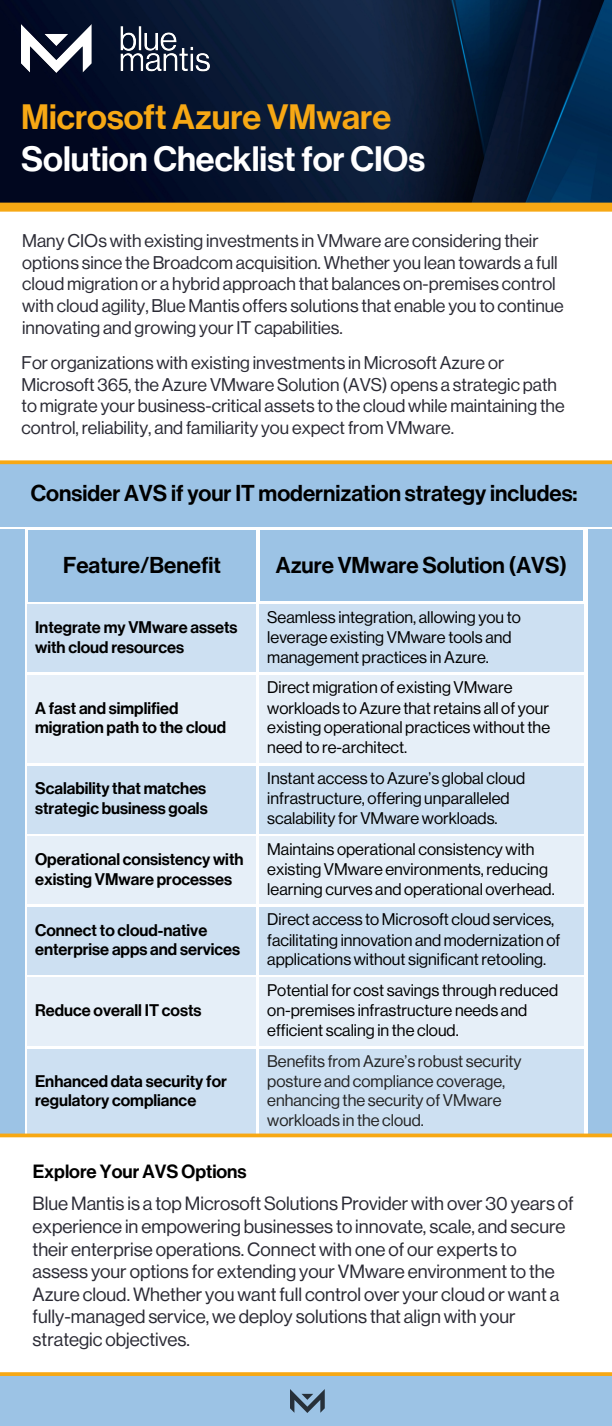
<style>
.page{position:relative;width:612px;height:1426px;background:#fff}
.page>*{position:absolute;margin:0;border:0;box-sizing:border-box;transform-origin:0 0}
.t1{font:34.5px "Neue Haas Display Mediu";color:#fff}
.t2{font:34.5px "Neue Haas Display Mediu";color:#f7a814}
.t3{font:22.5px "Neue Haas Display Mediu";color:#000}
.t4{font:18.8px/22.5px "Neue Haas Display";color:#2b2b35}
.t5{font:18.8px "Neue Haas Display Mediu";color:#000}
.t6{font:18px/21.8px "Neue Haas Display";color:#2b2b35}
.t7{font:16.5px/19.9px "Neue Haas Display";color:#000}
.t8{font:16.5px/20.2px "Neue Haas Display Mediu";color:#000}
.t9{font:16.5px/19.8px "Neue Haas Display";color:#242424}
</style>
<div class="page">
<div style="left:0;top:1374px;width:612px;height:51px;background:#9cc3e5"></div>
<div style="left:0;top:463px;width:612px;height:63px;background:#9cc3e5"></div>
<img style="left:0;top:0;width:612px;height:202px">
<div style="left:260px;top:530px;width:323px;height:72px;background:#9cc3e5"></div>
<svg style="left:27px;top:604px;width:1px;height:67px"></svg>
<svg style="left:259px;top:604px;width:1px;height:67px"></svg>
<hr style="left:260px;top:601px;width:327px;height:3px;background:#fff">
<svg style="left:27px;top:675px;width:1px;height:87px"></svg>
<svg style="left:27px;top:671px;width:233px;height:1px"></svg>
<svg style="left:259px;top:675px;width:1px;height:87px"></svg>
<svg style="left:260px;top:671px;width:324px;height:1px"></svg>
<svg style="left:27px;top:766px;width:1px;height:66px"></svg>
<svg style="left:27px;top:762px;width:233px;height:1px"></svg>
<svg style="left:259px;top:766px;width:1px;height:66px"></svg>
<svg style="left:260px;top:762px;width:324px;height:1px"></svg>
<svg style="left:27px;top:836px;width:1px;height:67px"></svg>
<svg style="left:27px;top:832px;width:233px;height:2px"></svg>
<svg style="left:259px;top:836px;width:1px;height:67px"></svg>
<svg style="left:260px;top:832px;width:324px;height:2px"></svg>
<svg style="left:27px;top:907px;width:1px;height:67px"></svg>
<svg style="left:27px;top:903px;width:233px;height:1px"></svg>
<svg style="left:259px;top:907px;width:1px;height:67px"></svg>
<svg style="left:260px;top:903px;width:324px;height:1px"></svg>
<svg style="left:27px;top:977px;width:1px;height:68px"></svg>
<svg style="left:259px;top:977px;width:1px;height:68px"></svg>
<svg style="left:27px;top:1049px;width:1px;height:84px"></svg>
<svg style="left:259px;top:1049px;width:1px;height:84px"></svg>
<div style="left:28px;top:604px;width:228px;height:67px;background:#cde0f2"></div>
<div style="left:260px;top:604px;width:324px;height:67px;background:#cde0f2"></div>
<div style="left:28px;top:675px;width:228px;height:87px;background:#e6eff8"></div>
<div style="left:260px;top:675px;width:324px;height:87px;background:#e6eff8"></div>
<div style="left:28px;top:766px;width:228px;height:66px;background:#cde0f2"></div>
<div style="left:260px;top:766px;width:324px;height:66px;background:#cde0f2"></div>
<div style="left:28px;top:836px;width:228px;height:67px;background:#e6eff8"></div>
<div style="left:260px;top:836px;width:324px;height:67px;background:#e6eff8"></div>
<div style="left:28px;top:907px;width:228px;height:67px;background:#cde0f2"></div>
<div style="left:260px;top:907px;width:324px;height:67px;background:#cde0f2"></div>
<div style="left:28px;top:977px;width:228px;height:68px;background:#e6eff8"></div>
<div style="left:260px;top:977px;width:324px;height:68px;background:#e6eff8"></div>
<div style="left:28px;top:1048px;width:228px;height:87px;background:#cde0f2"></div>
<div style="left:260px;top:1048px;width:324px;height:87px;background:#cde0f2"></div>
<div style="left:0;top:202px;width:612px;height:10px;background:#f7a814"></div>
<div style="left:28px;top:530px;width:228px;height:72px;background:#9cc3e5"></div>
<div style="left:588px;top:530px;width:24px;height:603px;background:#9cc3e5"></div>
<div style="left:0;top:530px;width:25px;height:603px;background:#9cc3e5"></div>
<svg style="left:0;top:460px;width:612px;height:4px;background:#f7b02b"></svg>
<svg style="left:0;top:1133px;width:612px;height:4px;background:#f0af33"></svg>
<svg style="left:0;top:1372px;width:612px;height:3px;background:#f7ae24"></svg>
<img style="left:21px;top:25px;width:189px;height:48px">
<img style="left:290px;top:1389px;width:35px;height:22px">
<p class="t2" style="left:21px;top:101px;width:371px">Microsoft Azure VMware</p>
<p class="t1" style="left:21px;top:143px;width:405px">Solution Checklist for CIOs</p>
<h3 class="t6" style="left:22px;top:230px;width:543px">Many CIOs with existing investments in VMware are considering their options since the Broadcom acquisition. Whether you lean towards a full cloud migration or a hybrid approach that balances on-premises control with cloud agility, Blue Mantis offers solutions that enable you to continue innovating and growing your IT capabilities.</h3>
<h3 class="t6" style="left:22px;top:353px;width:545px;line-height:21.5px">For organizations with existing investments in Microsoft Azure or Microsoft 365, the Azure VMware Solution (AVS) opens a strategic path to migrate your business-critical assets to the cloud while maintaining the control, reliability, and familiarity you expect from VMware.</h3>
<h3 class="t3" style="left:31px;top:483px;width:548px">Consider AVS if your IT modernization strategy includes:</h3>
<h2 class="t3" style="left:63px;top:555px;width:160px">Feature/Benefit</h2>
<h2 class="t3" style="left:276px;top:554px;width:293px">Azure VMware Solution (AVS)</h2>
<p class="t8" style="left:35px;top:617px;width:204px">Integrate my VMware assets with cloud resources</p>
<p class="t7" style="left:267px;top:607px;width:255px">Seamless integration, allowing you to leverage existing VMware tools and management practices in Azure.</p>
<p class="t8" style="left:35px;top:698px;width:193px;line-height:19.5px">A fast and simplified migration path to the cloud</p>
<p class="t7" style="left:267px;top:678px;width:284px">Direct migration of existing VMware workloads to Azure that retains all of your existing operational practices without the need to re-architect.</p>
<p class="t8" style="left:35px;top:778px;width:174px">Scalability that matches strategic business goals</p>
<p class="t7" style="left:267px;top:769px;width:259px">Instant access to Azure’s global cloud infrastructure, offering unparalleled scalability for VMware workloads.</p>
<p class="t8" style="left:35px;top:849px;width:210px">Operational consistency with existing VMware processes</p>
<p class="t7" style="left:267px;top:839px;width:289px">Maintains operational consistency with existing VMware environments, reducing learning curves and operational overhead.</p>
<p class="t8" style="left:35px;top:920px;width:207px;line-height:19.5px">Connect to cloud-native enterprise apps and services</p>
<p class="t7" style="left:267px;top:910px;width:294px">Direct access to Microsoft cloud services, facilitating innovation and modernization of applications without significant retooling.</p>
<p class="t8" style="left:35px;top:1000px;width:168px">Reduce overall IT costs</p>
<p class="t7" style="left:267px;top:980px;width:292px">Potential for cost savings through reduced on-premises infrastructure needs and efficient scaling in the cloud.</p>
<p class="t8" style="left:35px;top:1071px;width:193px;line-height:19.5px">Enhanced data security for regulatory compliance</p>
<p class="t9" style="left:267px;top:1051px;width:256px">Benefits from Azure’s robust security posture and compliance coverage, enhancing the security of VMware workloads in the cloud.</p>
<h2 class="t5" style="left:33px;top:1162px;width:216px">Explore Your AVS Options</h2>
<h3 class="t4" style="left:33px;top:1193px;width:543px">Blue Mantis is a top Microsoft Solutions Provider with over 30 years of experience in empowering businesses to innovate, scale, and secure their enterprise operations. Connect with one of our experts to assess your options for extending your VMware environment to the Azure cloud. Whether you want full control over your cloud or want a fully-managed service, we deploy solutions that align with your strategic objectives.</h3>
</div>
